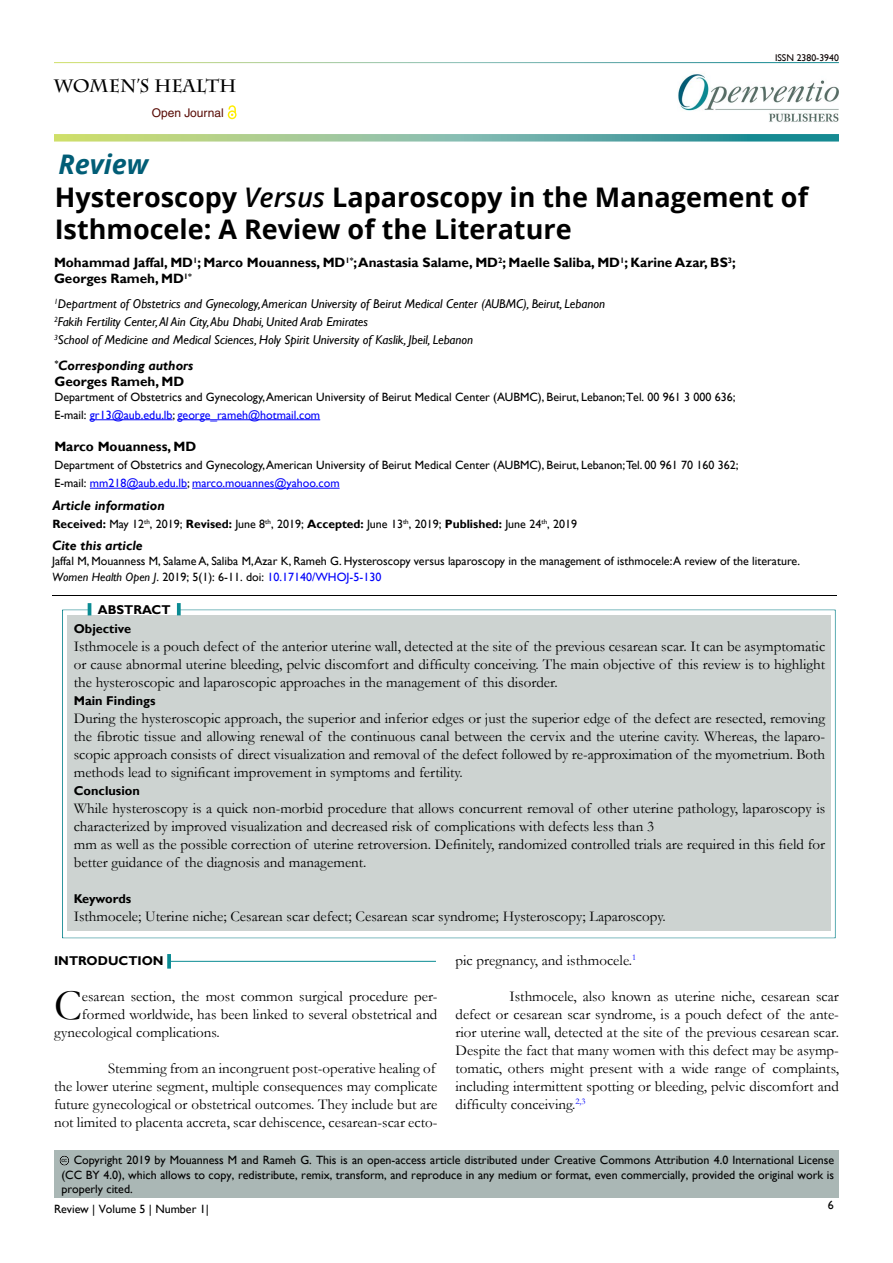
<style>
.page{position:relative;width:893px;height:1263px;background:#fff}
.page>*{position:absolute;margin:0;border:0;box-sizing:border-box;transform-origin:0 0}
.t1{font:43.8px "Garamond";color:#000}
.t2{font:700 27px/32.4px "Open Sans";color:#000}
.t3{font:italic 700 27px "Open Sans";color:#015d76}
.t4{font:700 18px "Charlemagne Std";color:#000}
.t5{font:15px/18px "Garamond";color:#000;text-align:justify}
.t6{font:700 13.5px/16.2px "Gill Sans";color:#000}
.t7{font:italic 700 13.5px/16.2px "Gill Sans";color:#000}
.t8{font:italic 700 13.5px "Gill Sans";color:#000101}
.t9{font:italic 12.75px/18px "Gill Sans";color:#000}
.t10{font:700 12.75px/18.1px "Gill Sans";color:#000}
.t11{font:12px/18px "Gill Sans";color:#000}
.t12{font:12px "Gill Sans";color:#000101}
.t13{font:12px "Helvetica LT Std";color:#580b05}
.t14{font:9.75px "Gill Sans";color:#0a0000}
.t15{font:5.7px "Arial";color:#000}
.s1{font-weight:600;font-style:italic}
.s2{font-style:normal}
.s3{color:#0000fa}
.s4{font-weight:700;color:#000}
.s5{color:#000}
.s6{font-weight:700}
.s7{font-style:italic}
</style>
<div class="page">
<svg style="left:228px;top:105px;width:8px;height:13px"></svg>
<img style="left:678px;top:74px;width:161px;height:48px">
<svg style="left:54px;top:134px;width:785px;height:8px;background:#83bb9d"></svg>
<hr style="left:90px;top:419px;width:83px;height:1px;background:#0000fa">
<hr style="left:177px;top:419px;width:143px;height:1px;background:#0000fa">
<hr style="left:90px;top:488px;width:97px;height:1px;background:#0000fa">
<hr style="left:192px;top:488px;width:148px;height:1px;background:#0000fa">
<div style="left:40px;top:584px;width:810px;height:13px;background:#f9f2f3;opacity:.75"></div>
<div style="left:54px;top:1150px;width:785px;height:48px;background:#aab7b5"></div>
<div style="left:47px;top:1142px;width:37px;height:24px;background:#f9f2f3;opacity:.75"></div>
<hr style="left:170px;top:961px;width:266px;height:1px;background:#0a8b93">
<svg style="left:167px;top:954px;width:4px;height:14px"></svg>
<div style="left:50px;top:599px;width:798px;height:340px;background:#f9f2f3;opacity:.75"></div>
<svg style="left:88px;top:603px;width:3px;height:12px"></svg>
<svg style="left:177px;top:603px;width:4px;height:12px"></svg>
<p class="t4" style="left:54px;top:75px;width:184px">WOMEN’S HEALTH</p>
<p class="t13" style="left:152px;top:106px;width:74px">Open Journal</p>
<h2 class="t3" style="left:58px;top:145px;width:91px">Review</h2>
<p class="t14" style="left:775px;top:52px;width:65px">ISSN 2380-3940</p>
<h2 class="t2" style="left:55px;top:180px;width:755px">Hysteroscopy <span class="s1">Versus</span> Laparoscopy in the Management of<br>Isthmocele: A Review of the Literature</h2>
<p class="t6" style="left:54px;top:255px;width:683px">Mohammad Jaffal, MD<sup>1</sup>; Marco Mouanness, MD<sup>1*</sup>; Anastasia Salame, MD<sup>2</sup>; Maelle Saliba, MD<sup>1</sup>; Karine Azar, BS<sup>3</sup>;<br>Georges Rameh, MD<sup>1*</sup></p>
<p class="t9" style="left:54px;top:295px;width:553px"><sup>1</sup>Department of Obstetrics and Gynecology, American University of Beirut Medical Center (AUBMC), Beirut, Lebanon<br><sup>2</sup>Fakih Fertility Center, Al Ain City, Abu Dhabi, United Arab Emirates<br><sup>3</sup>School of Medicine and Medical Sciences, Holy Spirit University of Kaslik, Jbeil, Lebanon</p>
<p class="t7" style="left:54px;top:358px;width:140px"><sup>*</sup>Corresponding authors<br><span class="s2">Georges Rameh, MD</span></p>
<p class="t11" style="left:54px;top:388px;width:683px">Department of Obstetrics and Gynecology, American University of Beirut Medical Center (AUBMC), Beirut, Lebanon;Tel. 00 961 3 000 636;<br>E-mail: <span class="s3">gr13@aub.edu.lb</span>; <span class="s3">george_rameh@hotmail.com</span></p>
<p class="t6" style="left:54px;top:439px;width:143px">Marco Mouanness, MD</p>
<p class="t11" style="left:54px;top:456px;width:686px">Department of Obstetrics and Gynecology, American University of Beirut Medical Center (AUBMC), Beirut, Lebanon;Tel. 00 961 70 160 362;<br>E-mail: <span class="s3">mm218@aub.edu.lb</span>; <span class="s3">marco.mouannes@yahoo.com</span></p>
<p class="t8" style="left:52px;top:498px;width:114px">Article information</p>
<p class="t12" style="left:52px;top:517px;width:526px"><span class="s4">Received:</span> May 12<sup>th</sup>, 2019<span class="s5">;</span> <span class="s6">Revised:</span> June 8<sup>th</sup>, 2019<span class="s5">;</span> <span class="s4">Accepted:</span> June 13<sup>th</sup>, 2019<span class="s5">;</span> <span class="s4">Published:</span> June 24<sup>th</sup>, 2019</p>
<p class="t7" style="left:52px;top:537px;width:92px">Cite this article</p>
<p class="t11" style="left:52px;top:554px;width:749px;line-height:15.5px">Jaffal M, Mouanness M, Salame A, Saliba M, Azar K, Rameh G. Hysteroscopy versus laparoscopy in the management of isthmocele: A review of the literature.<br><span class="s7">Women Health Open J</span>. 2019; 5(1): 6-11. doi: <span class="s3">10.17140/WHOJ-5-130</span></p>
<p class="t10" style="left:74px;top:601px;width:98px;text-indent:24px">ABSTRACT<br>Objective</p>
<p class="t5" style="left:74px;top:636px;width:753px">Isthmocele is a pouch defect of the anterior uterine wall, detected at the site of the previous cesarean scar. It can be asymptomatic or cause abnormal uterine bleeding, pelvic discomfort and difficulty conceiving. The main objective of this review is to highlight the hysteroscopic and laparoscopic approaches in the management of this disorder.</p>
<p class="t10" style="left:74px;top:692px;width:83px">Main Findings</p>
<p class="t5" style="left:74px;top:708px;width:753px">During the hysteroscopic approach, the superior and inferior edges or just the superior edge of the defect are resected, removing the fibrotic tissue and allowing renewal of the continuous canal between the cervix and the uterine cavity. Whereas, the laparo&shy;scopic approach consists of direct visualization and removal of the defect followed by re-approximation of the myometrium. Both methods lead to significant improvement in symptoms and fertility.</p>
<p class="t10" style="left:74px;top:782px;width:68px">Conclusion</p>
<p class="t5" style="left:74px;top:798px;width:753px;text-align:left">While hysteroscopy is a quick non-morbid procedure that allows concurrent removal of other uterine pathology, laparoscopy is characterized by improved visualization and decreased risk of complications with defects less than 3<br>mm as well as the possible correction of uterine retroversion. Definitely, randomized controlled trials are required in this field for better guidance of the diagnosis and management.</p>
<p class="t10" style="left:74px;top:890px;width:59px">Keywords</p>
<p class="t5" style="left:74px;top:906px;width:593px">Isthmocele; Uterine niche; Cesarean scar defect; Cesarean scar syndrome; Hysteroscopy; Laparoscopy.</p>
<p class="t10" style="left:54px;top:952px;width:111px">INTRODUCTION</p>
<h1 class="t1" style="left:54px;top:976px;width:29px">C</h1>
<p class="t5" style="left:82px;top:987px;width:357px">esarean section, the most common surgical procedure per-</p>
<p class="t5" style="left:82px;top:1005px;width:357px">formed worldwide, has been linked to several obstetrical and</p>
<p class="t5" style="left:54px;top:1023px;width:167px">gynecological complications.</p>
<p class="t5" style="left:54px;top:1059px;width:385px;text-align:left;text-indent:54px">Stemming from an incongruent post-operative healing of the lower uterine segment, multiple consequences may complicate future gynecological or obstetrical outcomes. They include but are not limited to placenta accreta, scar dehiscence, cesarean-scar ecto-</p>
<p class="t5" style="left:455px;top:951px;width:182px">pic pregnancy, and isthmocele.<sup>1</sup></p>
<p class="t5" style="left:455px;top:987px;width:385px;text-indent:54px">Isthmocele, also known as uterine niche, cesarean scar defect or cesarean scar syndrome, is a pouch defect of the ante&shy;rior uterine wall, detected at the site of the previous cesarean scar.<br>Despite the fact that many women with this defect may be asymp&shy;tomatic, others might present with a wide range of complaints, including intermittent spotting or bleeding, pelvic discomfort and difficulty conceiving.<sup>2,3</sup></p>
<p class="t11" style="left:61px;top:1153px;width:774px;line-height:14.4px;text-align:justify;text-indent:12px">Copyright 2019 by Mouanness M and Rameh G. This is an open-access article distributed under Creative Commons Attribution 4.0 International License (CC BY 4.0), which allows to copy, redistribute, remix, transform, and reproduce in any medium or format, even commercially, provided the original work is properly cited.</p>
<p class="t11" style="left:828px;top:1196px;width:7px">6</p>
<p class="t15" style="left:61px;top:1156px;width:7px">cc</p>
<p class="t11" style="left:54px;top:1200px;width:156px">Review | Volume 5 | Number 1|</p>
</div>
